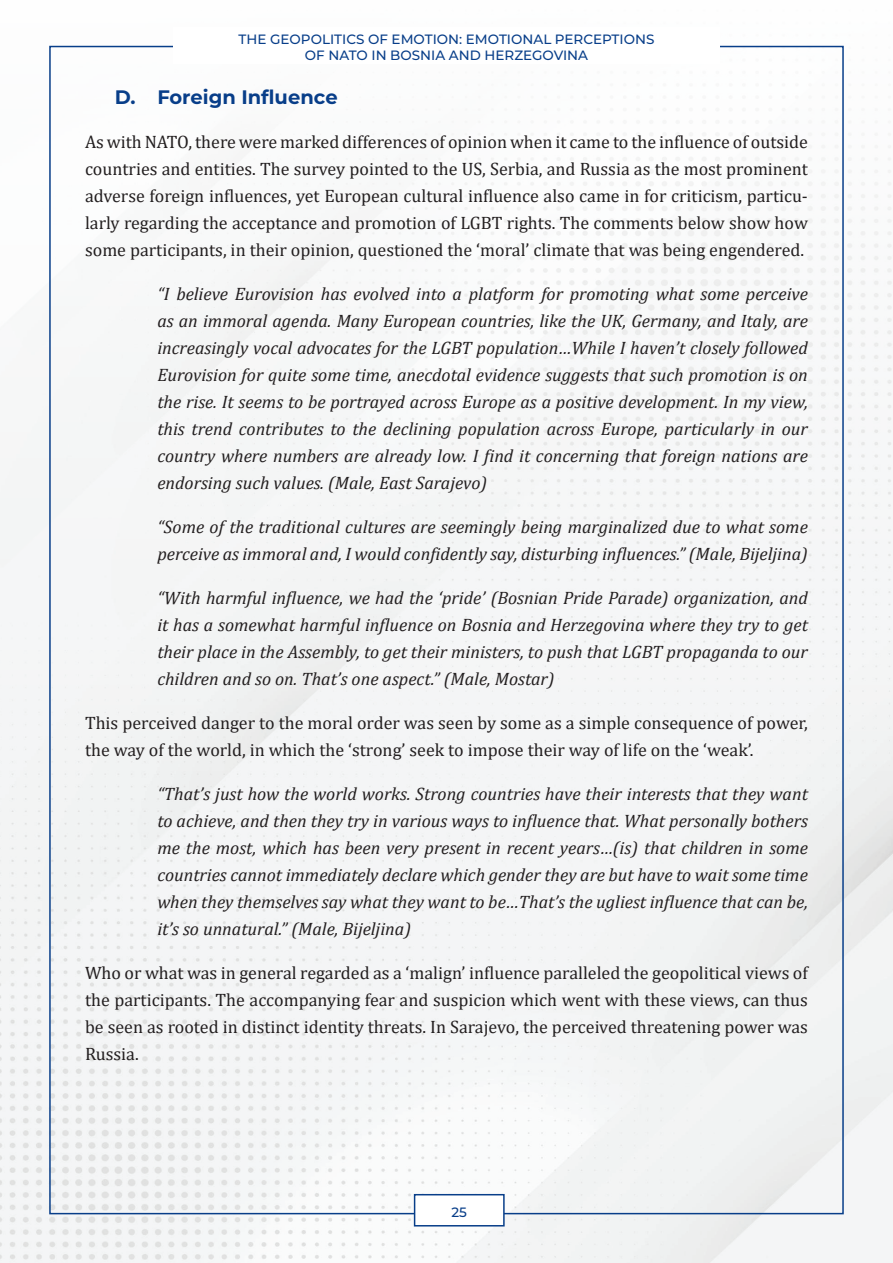
<style>
.page{position:relative;width:893px;height:1263px;background:#fff}
.page>*{position:absolute;margin:0;border:0;box-sizing:border-box;transform-origin:0 0}
.t1{font:700 19.5px "Montserrat";color:#083e89}
.t2{font:italic 18px/27px "Cambria";color:#231f20;text-align:justify}
.t3{font:18px/27px "Cambria";color:#231f20;text-align:justify}
.t4{font:500 13.5px/16.2px "Montserrat";color:#083e89;text-align:center}
</style>
<div class="page">
<img style="left:0;top:45px;width:893px;height:1218px">
<div style="left:415px;top:1195px;width:89px;height:31px;background:#fff"></div>
<div style="left:414px;top:1194px;width:91px;height:32px;border:2px solid #083e89"></div>
<div style="left:173px;top:28px;width:547px;height:36px;background:#fff"></div>
<p class="t4" style="left:239px;top:31px;width:417px">THE GEOPOLITICS OF EMOTION: EMOTIONAL PERCEPTIONS<br>OF NATO IN BOSNIA AND HERZEGOVINA</p>
<p class="t1" style="left:115px;top:83px;width:224px">D. Foreign Influence</p>
<p class="t3" style="left:85px;top:128px;width:724px">As with NATO, there were marked differences of opinion when it came to the influence of outside countries and entities. The survey pointed to the US, Serbia, and Russia as the most prominent adverse foreign influences, yet European cultural influence also came in for criticism, particu&shy;larly regarding the acceptance and promotion of LGBT rights. The comments below show how some participants, in their opinion, questioned the ‘moral’ climate that was being engendered.</p>
<p class="t2" style="left:157px;top:280px;width:652px">“I believe Eurovision has evolved into a platform for promoting what some perceive as an immoral agenda. Many European countries, like the UK, Germany, and Italy, are increasingly vocal advocates for the LGBT population…While I haven’t closely followed Eurovision for quite some time, anecdotal evidence suggests that such promotion is on the rise. It seems to be portrayed across Europe as a positive development. In my view, this trend contributes to the declining population across Europe, particularly in our country where numbers are already low. I find it concerning that foreign nations are endorsing such values. (Male, East Sarajevo)</p>
<p class="t2" style="left:157px;top:513px;width:652px">“Some of the traditional cultures are seemingly being marginalized due to what some perceive as immoral and, I would confidently say, disturbing influences.” (Male, Bijeljina)</p>
<p class="t2" style="left:157px;top:584px;width:652px">“With harmful influence, we had the ‘pride’ (Bosnian Pride Parade) organization, and it has a somewhat harmful influence on Bosnia and Herzegovina where they try to get their place in the Assembly, to get their ministers, to push that LGBT propaganda to our children and so on. That’s one aspect.” (Male, Mostar)</p>
<p class="t3" style="left:85px;top:709px;width:724px">This perceived danger to the moral order was seen by some as a simple consequence of power, the way of the world, in which the ‘strong’ seek to impose their way of life on the ‘weak’.</p>
<p class="t2" style="left:157px;top:780px;width:652px">“That’s just how the world works. Strong countries have their interests that they want to achieve, and then they try in various ways to influence that. What personally bothers me the most, which has been very present in recent years…(is) that children in some countries cannot immediately declare which gender they are but have to wait some time when they themselves say what they want to be…That’s the ugliest influence that can be, it’s so unnatural.” (Male, Bijeljina)</p>
<p class="t3" style="left:85px;top:959px;width:724px">Who or what was in general regarded as a ‘malign’ influence paralleled the geopolitical views of the participants. The accompanying fear and suspicion which went with these views, can thus be seen as rooted in distinct identity threats. In Sarajevo, the perceived threatening power was Russia.</p>
<p class="t4" style="left:451px;top:1203px;width:17px">25</p>
</div>
